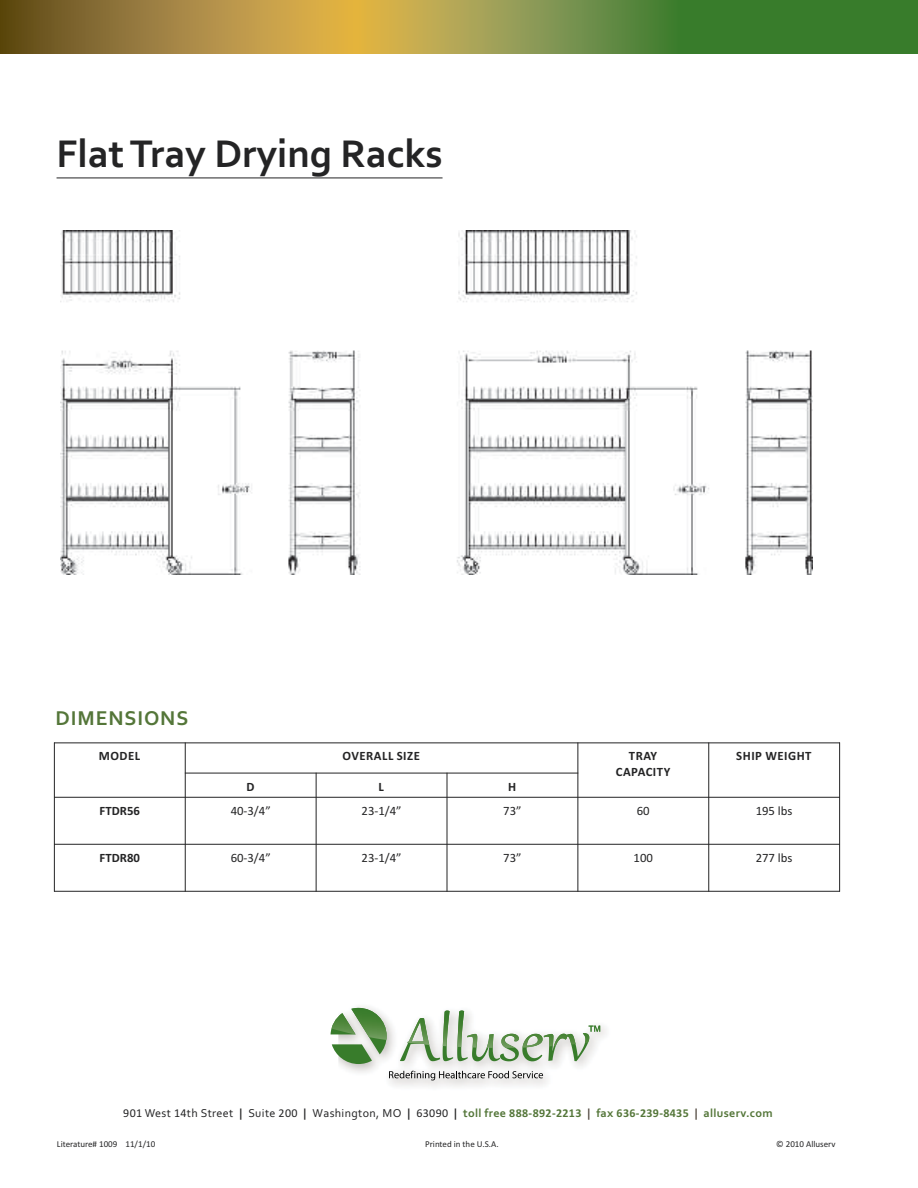
<style>
.page{position:relative;width:918px;height:1188px;background:#fff}
.page>*{position:absolute;margin:0;border:0;box-sizing:border-box;transform-origin:0 0}
.t1{font:700 40.5px "Corbel";color:#242425}
.t2{font:700 21px "Corbel";letter-spacing:.04em;color:#547639}
.t3{font:700 12.75px/15.3px "Calibri";letter-spacing:.04em;color:#242425;text-align:center}
.t4{font:12.75px "Calibri";color:#242425}
.t5{font:12px "Corbel";letter-spacing:.03em;color:#242425}
.t6{font:9px "Calibri";color:#242425}
.s1{font-family:"Calibri"}
.s2{font-weight:700}
.s3{font-weight:700;color:#547639}
.s4{font-family:"Calibri";font-weight:700;color:#547639}
.s5{font-weight:700;color:#483f36}
</style>
<div class="page">
<img style="left:340px;top:1007px;width:266px;height:80px">
<svg style="left:331px;top:1008px;width:269px;height:56px"></svg>
<svg style="left:389px;top:1071px;width:154px;height:9px"></svg>
<div style="left:676px;top:0;width:242px;height:53px;background:#387c2b"></div>
<svg style="left:358px;top:0;width:318px;height:53px;background:#939b4b"></svg>
<svg style="left:0;top:0;width:358px;height:53px;background:#a4833b"></svg>
<hr style="left:57px;top:178px;width:386px;height:1px;background:#242425">
<img style="left:60px;top:231px;width:752px;height:343px">
<hr style="left:54px;top:743px;width:1px;height:149px;background:#242425">
<hr style="left:185px;top:743px;width:1px;height:149px;background:#242425">
<hr style="left:316px;top:773px;width:1px;height:119px;background:#242425">
<hr style="left:447px;top:773px;width:1px;height:119px;background:#242425">
<hr style="left:578px;top:743px;width:1px;height:149px;background:#242425">
<hr style="left:708px;top:743px;width:1px;height:149px;background:#242425">
<hr style="left:839px;top:743px;width:1px;height:149px;background:#242425">
<hr style="left:54px;top:743px;width:786px;height:1px;background:#242425">
<hr style="left:185px;top:773px;width:393px;height:1px;background:#242425">
<hr style="left:54px;top:797px;width:786px;height:1px;background:#242425">
<hr style="left:54px;top:844px;width:786px;height:1px;background:#242425">
<hr style="left:54px;top:891px;width:786px;height:1px;background:#242425">
<h1 class="t1" style="left:57px;top:139px;width:388px">Flat Tray Drying Racks</h1>
<h2 class="t2" style="left:56px;top:711px;width:134px">DIMENSIONS</h2>
<p class="t3" style="left:99px;top:748px;width:43px">MODEL</p>
<p class="t3" style="left:343px;top:748px;width:79px">OVERALL SIZE</p>
<p class="t3" style="left:616px;top:748px;width:56px">TRAY<br>CAPACITY</p>
<p class="t3" style="left:736px;top:748px;width:77px">SHIP WEIGHT</p>
<p class="t3" style="left:246px;top:778px;width:10px">D</p>
<p class="t3" style="left:379px;top:778px;width:7px">L</p>
<p class="t3" style="left:508px;top:778px;width:10px">H</p>
<p class="t3" style="left:100px;top:803px;width:42px">FTDR56</p>
<p class="t4" style="left:231px;top:803px;width:42px">40-3/4”</p>
<p class="t4" style="left:362px;top:803px;width:42px">23-1/4”</p>
<p class="t4" style="left:503px;top:803px;width:20px">73”</p>
<p class="t4" style="left:637px;top:803px;width:14px">60</p>
<p class="t4" style="left:756px;top:803px;width:38px">195 lbs</p>
<p class="t3" style="left:100px;top:850px;width:42px">FTDR80</p>
<p class="t4" style="left:231px;top:850px;width:42px">60-3/4”</p>
<p class="t4" style="left:362px;top:850px;width:42px">23-1/4”</p>
<p class="t4" style="left:503px;top:850px;width:20px">73”</p>
<p class="t4" style="left:634px;top:850px;width:21px">100</p>
<p class="t4" style="left:756px;top:850px;width:38px">277 lbs</p>
<p class="t5" style="left:123px;top:1109px;width:651px"><span class="s1">901</span> West <span class="s1">14</span>th Street <span class="s2">|</span> Suite <span class="s1">200</span> <span class="s2">|</span> Washington, MO <span class="s2">|</span> <span class="s1">63090</span> <span class="s2">|</span> <span class="s3">toll free</span> <span class="s4">888-892-2213</span> <span class="s5">|</span> <span class="s3">fax</span> <span class="s4">636-239-8435</span> <span class="s5">|</span> <span class="s3">alluserv.com</span></p>
<p class="t6" style="left:57px;top:1139px;width:100px">Literature# 1009 11/1/10</p>
<p class="t6" style="left:425px;top:1139px;width:75px">Printed in the U.S.A.</p>
<p class="t6" style="left:776px;top:1139px;width:61px">© 2010 Alluserv</p>
</div>
